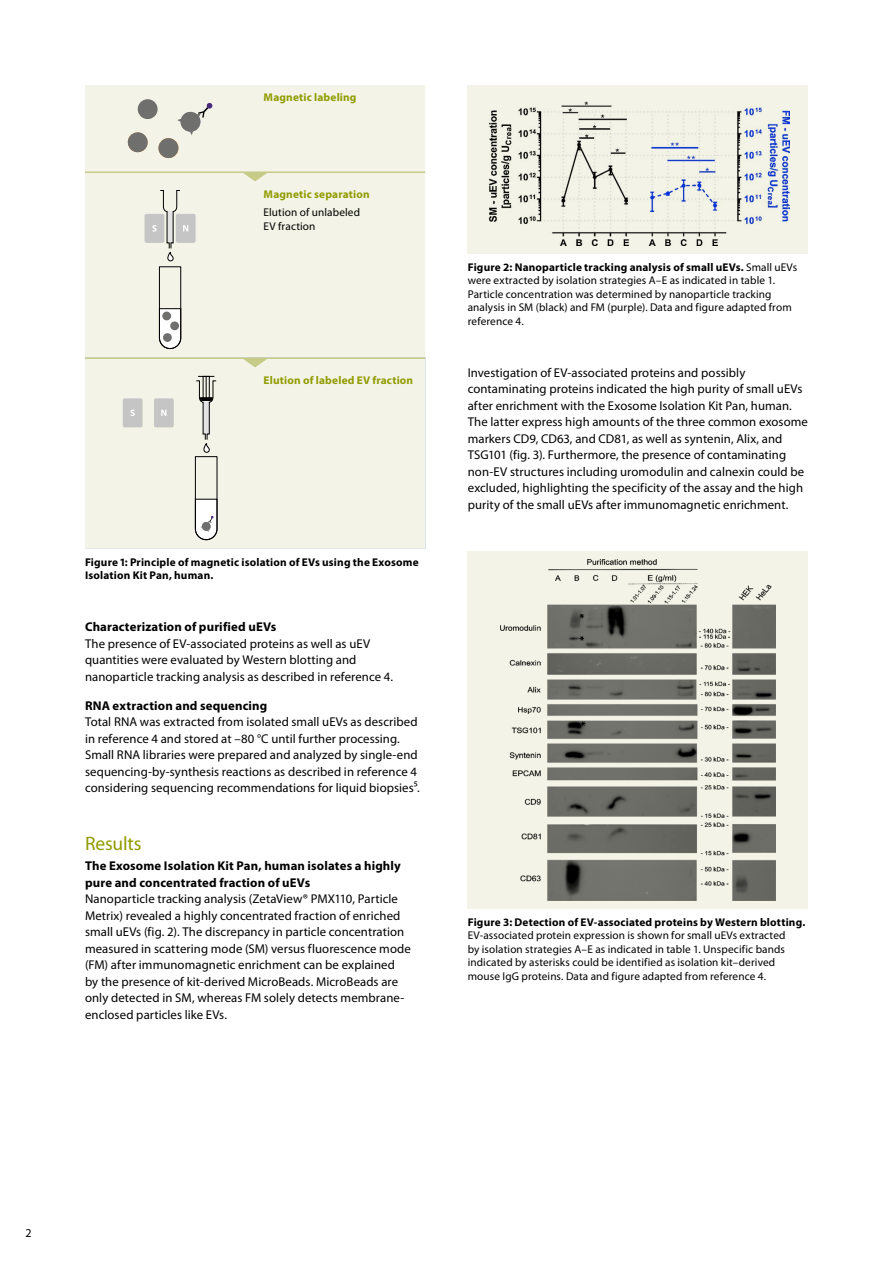
<style>
.page{position:relative;width:893px;height:1263px;background:#fff}
.page>*{position:absolute;margin:0;border:0;box-sizing:border-box;transform-origin:0 0}
.t1{font:19.5px "Myriad Pro";letter-spacing:-.01em;color:#919c00}
.t2{font:12.75px/16.5px "Myriad Pro";letter-spacing:.005em;color:#000}
.t3{font:700 12.75px/16.5px "Myriad Pro";letter-spacing:.01em;color:#000}
.t4{font:12px "Myriad Pro";color:#000}
.t5{font:11.25px/13.5px "Myriad Pro";letter-spacing:.01em;color:#000}
.t6{font:700 11.25px/13.5px "Myriad Pro";letter-spacing:.015em;color:#000}
.t7{font:700 11.25px "Myriad Pro";letter-spacing:.015em;color:#919c00}
.s1{font-weight:700}
</style>
<div class="page">
<div style="left:468px;top:85px;width:340px;height:169px;background:#f3f4e7"></div>
<img style="left:488px;top:101px;width:302px;height:144px">
<div style="left:468px;top:551px;width:340px;height:358px;background:#f3f4e7"></div>
<img style="left:500px;top:560px;width:275px;height:340px">
<div style="left:85px;top:85px;width:340px;height:272px;background:#f3f4e7"></div>
<hr style="left:85px;top:171px;width:170px;height:2px;background:#c7cb88">
<hr style="left:255px;top:171px;width:170px;height:2px;background:#c7cb88">
<svg style="left:127px;top:98px;width:86px;height:61px;background:#d1d1c7"></svg>
<svg style="left:243px;top:173px;width:24px;height:8px"></svg>
<svg style="left:145px;top:190px;width:51px;height:159px;background:#dedfd6"></svg>
<div style="left:85px;top:359px;width:340px;height:190px;background:#f3f4e7"></div>
<hr style="left:85px;top:357px;width:170px;height:2px;background:#c7cb88">
<hr style="left:255px;top:357px;width:170px;height:2px;background:#c7cb88">
<svg style="left:243px;top:359px;width:24px;height:8px"></svg>
<svg style="left:154px;top:398px;width:20px;height:29px"></svg>
<svg style="left:123px;top:398px;width:20px;height:29px"></svg>
<svg style="left:195px;top:376px;width:23px;height:164px"></svg>
<div style="left:486px;top:94px;width:16px;height:14px;background:#f3f4e7"></div>
<p class="t7" style="left:264px;top:91px;width:94px">Magnetic labeling</p>
<p class="t7" style="left:264px;top:188px;width:108px">Magnetic separation</p>
<p class="t5" style="left:264px;top:206px;width:98px">Elution of unlabeled<br>EV fraction</p>
<p class="t7" style="left:264px;top:373px;width:151px">Elution of labeled EV fraction</p>
<p class="t6" style="left:85px;top:555px;width:335px">Figure 1: Principle of magnetic isolation of EVs using the Exosome<br>Isolation Kit Pan, human.</p>
<p class="t3" style="left:85px;top:619px;width:193px">Characterization of purified uEVs</p>
<p class="t2" style="left:85px;top:635px;width:310px">The presence of EV-associated proteins as well as uEV quantities were evaluated by Western blotting and nanoparticle tracking analysis as described in reference 4.</p>
<p class="t3" style="left:85px;top:697px;width:184px">RNA extraction and sequencing</p>
<p class="t2" style="left:85px;top:714px;width:336px">Total RNA was extracted from isolated small uEVs as described in reference 4 and stored at –80 °C until further processing.<br>Small RNA libraries were prepared and analyzed by single-end sequencing-by-synthesis reactions as described in reference 4 considering sequencing recommendations for liquid biopsies⁵.</p>
<h1 class="t1" style="left:85px;top:832px;width:58px">Results</h1>
<p class="t3" style="left:85px;top:858px;width:317px">The Exosome Isolation Kit Pan, human isolates a highly pure and concentrated fraction of uEVs</p>
<p class="t2" style="left:85px;top:891px;width:327px">Nanoparticle tracking analysis (ZetaView® PMX110, Particle Metrix) revealed a highly concentrated fraction of enriched small uEVs (fig. 2). The discrepancy in particle concentration measured in scattering mode (SM) versus fluorescence mode (FM) after immunomagnetic enrichment can be explained by the presence of kit-derived MicroBeads. MicroBeads are only detected in SM, whereas FM solely detects membrane&shy;enclosed particles like EVs.</p>
<p class="t5" style="left:468px;top:260px;width:331px"><span class="s1">Figure 2: Nanoparticle tracking analysis of small uEVs.</span> Small uEVs were extracted by isolation strategies A–E as indicated in table 1.<br>Particle concentration was determined by nanoparticle tracking analysis in SM (black) and FM (purple). Data and figure adapted from reference 4.</p>
<p class="t2" style="left:468px;top:364px;width:342px">Investigation of EV-associated proteins and possibly contaminating proteins indicated the high purity of small uEVs after enrichment with the Exosome Isolation Kit Pan, human.<br>The latter express high amounts of the three common exosome markers CD9, CD63, and CD81, as well as syntenin, Alix, and TSG101 (fig. 3). Furthermore, the presence of contaminating non-EV structures including uromodulin and calnexin could be excluded, highlighting the specificity of the assay and the high purity of the small uEVs after immunomagnetic enrichment.</p>
<p class="t6" style="left:468px;top:915px;width:339px">Figure 3: Detection of EV-associated proteins by Western blotting.</p>
<p class="t5" style="left:468px;top:929px;width:319px">EV-associated protein expression is shown for small uEVs extracted by isolation strategies A–E as indicated in table 1. Unspecific bands indicated by asterisks could be identified as isolation kit–derived mouse IgG proteins. Data and figure adapted from reference 4.</p>
<p class="t4" style="left:26px;top:1227px;width:8px">2</p>
</div>
